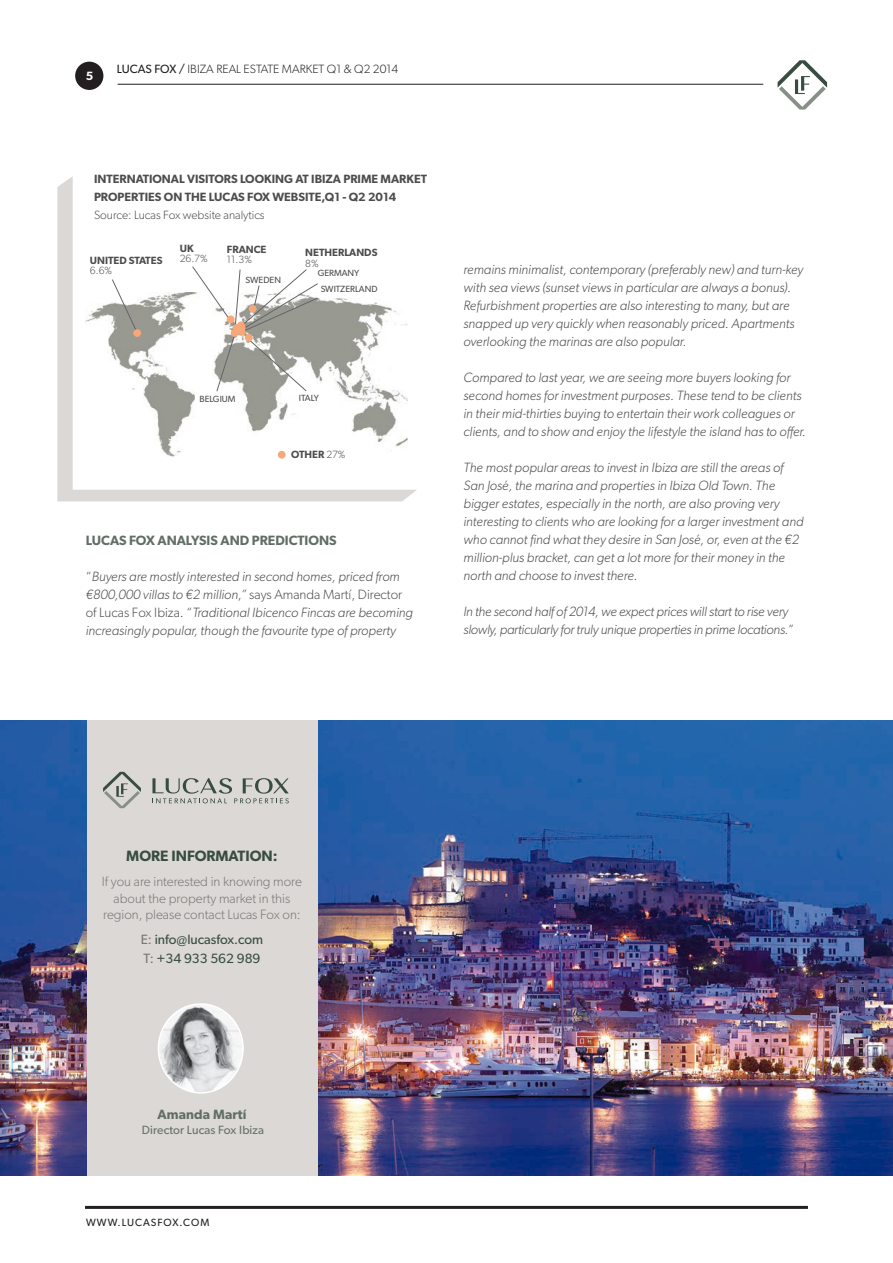
<style>
.page{position:relative;width:893px;height:1263px;background:#fff}
.page>*{position:absolute;margin:0;border:0;box-sizing:border-box;transform-origin:0 0}
.t1{font:600 15px "Gibson";color:#384d42}
.t2{font:italic 300 13.5px/18px "Gibson";color:#4d4d4d}
.OVERVIEW{font:300 13.5px/16.5px "Gibson";color:#797878;text-align:center}
.Name_Area_Directo{font:600 13.5px "Gibson";color:#616e65}
.OVERVIEW-2{font:13.5px "Gibson";color:#384d42}
.t3{font:600 12px/18px "Gibson";color:#4d4d4d}
.t4{font:300 12px "Gibson";letter-spacing:.005em;color:#231f20}
.t5{font:300 12px "Gibson";color:#4d4d4d}
.Name_Area_Directo-2{font:12px "Gibson";letter-spacing:.01em;color:#677269}
.t6{font:600 12px "Gibson";color:#fff}
.t7{font:600 10.5px "Gibson";color:#4d4d4d}
.t8{font:10.5px "Gibson";letter-spacing:.1em;color:#231f20}
.t9{font:300 10.5px "Gibson";color:#4d4d4d}
.t10{font:9px "Gibson";color:#4d4d4d}
.s1{font-weight:400}
.s2{font-weight:300}
.s3{font-style:normal}
.s4{color:#797878}
</style>
<div class="page">
<hr style="left:85px;top:1206px;width:723px;height:3px;background:#231f20">
<div style="left:75px;top:62px;width:28px;height:28px;background:#231f20;border-radius:50%"></div>
<hr style="left:118px;top:84px;width:645px;height:1px;background:#231f20">
<svg style="left:778px;top:60px;width:49px;height:50px"></svg>
<div style="left:85px;top:720px;width:233px;height:456px;background:#dbd8d5"></div>
<svg style="left:152px;top:778px;width:137px;height:25px"></svg>
<svg style="left:103px;top:772px;width:38px;height:36px"></svg>
<img style="left:318px;top:720px;width:575px;height:456px">
<img style="left:0;top:720px;width:86px;height:456px">
<img style="left:158px;top:1006px;width:84px;height:87px">
<div style="left:158px;top:1003px;width:86px;height:90px;border:2px solid #fff;border-radius:50%"></div>
<svg style="left:57px;top:176px;width:360px;height:325px"></svg>
<p class="t6" style="left:86px;top:68px;width:9px">5</p>
<p class="t4" style="left:117px;top:61px;width:283px"><span class="s1">LUCAS FOX /</span> IBIZA REAL ESTATE MARKET Q1 &amp; Q2 2014</p>
<p class="t3" style="left:94px;top:169px;width:334px">INTERNATIONAL VISITORS LOOKING AT IBIZA PRIME MARKET<br>PROPERTIES ON THE LUCAS FOX WEBSITE,Q1 - Q2 2014</p>
<p class="t5" style="left:94px;top:207px;width:172px">Source: Lucas Fox website analytics</p>
<p class="t7" style="left:180px;top:242px;width:15px">UK</p>
<p class="t9" style="left:180px;top:252px;width:29px">26.7%</p>
<p class="t7" style="left:227px;top:243px;width:41px">FRANCE</p>
<p class="t9" style="left:227px;top:253px;width:27px">11.3%</p>
<p class="t7" style="left:305px;top:246px;width:74px">NETHERLANDS</p>
<p class="t9" style="left:305px;top:257px;width:15px">8%</p>
<p class="t10" style="left:318px;top:267px;width:43px">GERMANY</p>
<p class="t10" style="left:321px;top:283px;width:58px">SWITZERLAND</p>
<p class="t7" style="left:90px;top:254px;width:74px">UNITED STATES</p>
<p class="t9" style="left:90px;top:264px;width:24px">6.6%</p>
<p class="t10" style="left:246px;top:275px;width:37px">SWEDEN</p>
<p class="t10" style="left:199px;top:393px;width:38px">BELGIUM</p>
<p class="t10" style="left:299px;top:392px;width:21px">ITALY</p>
<p class="t7" style="left:291px;top:448px;width:56px">OTHER <span class="s2">27%</span></p>
<p class="Name_Area_Directo" style="left:86px;top:532px;width:252px">LUCAS FOX ANALYSIS AND PREDICTIONS</p>
<p class="t2" style="left:86px;top:567px;width:329px"><span class="s3">“</span>Buyers are mostly interested in second homes, priced from €800,000 villas to €2 million,” <span class="s3">says Amanda Martí, Director of Lucas Fox Ibiza. “</span>Traditional Ibicenco Fincas are becoming increasingly popular, though the favourite type of property</p>
<p class="t2" style="left:463px;top:261px;width:341px">remains minimalist, contemporary (preferably new) and turn-key with sea views (sunset views in particular are always a bonus).<br>Refurbishment properties are also interesting to many, but are snapped up very quickly when reasonably priced. Apartments overlooking the marinas are also popular.</p>
<p class="t2" style="left:463px;top:369px;width:344px">Compared to last year, we are seeing more buyers looking for second homes for investment purposes. These tend to be clients in their mid-thirties buying to entertain their work colleagues or clients, and to show and enjoy the lifestyle the island has to offer.</p>
<p class="t2" style="left:463px;top:459px;width:342px">The most popular areas to invest in Ibiza are still the areas of San José, the marina and properties in Ibiza Old Town. The bigger estates, especially in the north, are also proving very interesting to clients who are looking for a larger investment and who cannot find what they desire in San José, or, even at the €2 million-plus bracket, can get a lot more for their money in the north and choose to invest there.</p>
<p class="t2" style="left:463px;top:603px;width:331px">In the second half of 2014, we expect prices will start to rise very slowly, particularly for truly unique properties in prime locations.”</p>
<p class="t1" style="left:126px;top:847px;width:153px">MORE INFORMATION:</p>
<p class="OVERVIEW" style="left:102px;top:873px;width:202px">If you are interested in knowing more about the property market in this region, please contact Lucas Fox on:</p>
<p class="OVERVIEW-2" style="left:141px;top:932px;width:124px"><span class="s4">E:</span> info@lucasfox.com</p>
<p class="OVERVIEW-2" style="left:143px;top:951px;width:119px"><span class="s4">T:</span> +34 933 562 989</p>
<p class="Name_Area_Directo" style="left:157px;top:1106px;width:90px">Amanda Martí</p>
<p class="Name_Area_Directo-2" style="left:142px;top:1123px;width:124px">Director Lucas Fox Ibiza</p>
<p class="t8" style="left:86px;top:1216px;width:125px">WWW.LUCASFOX.COM</p>
</div>
